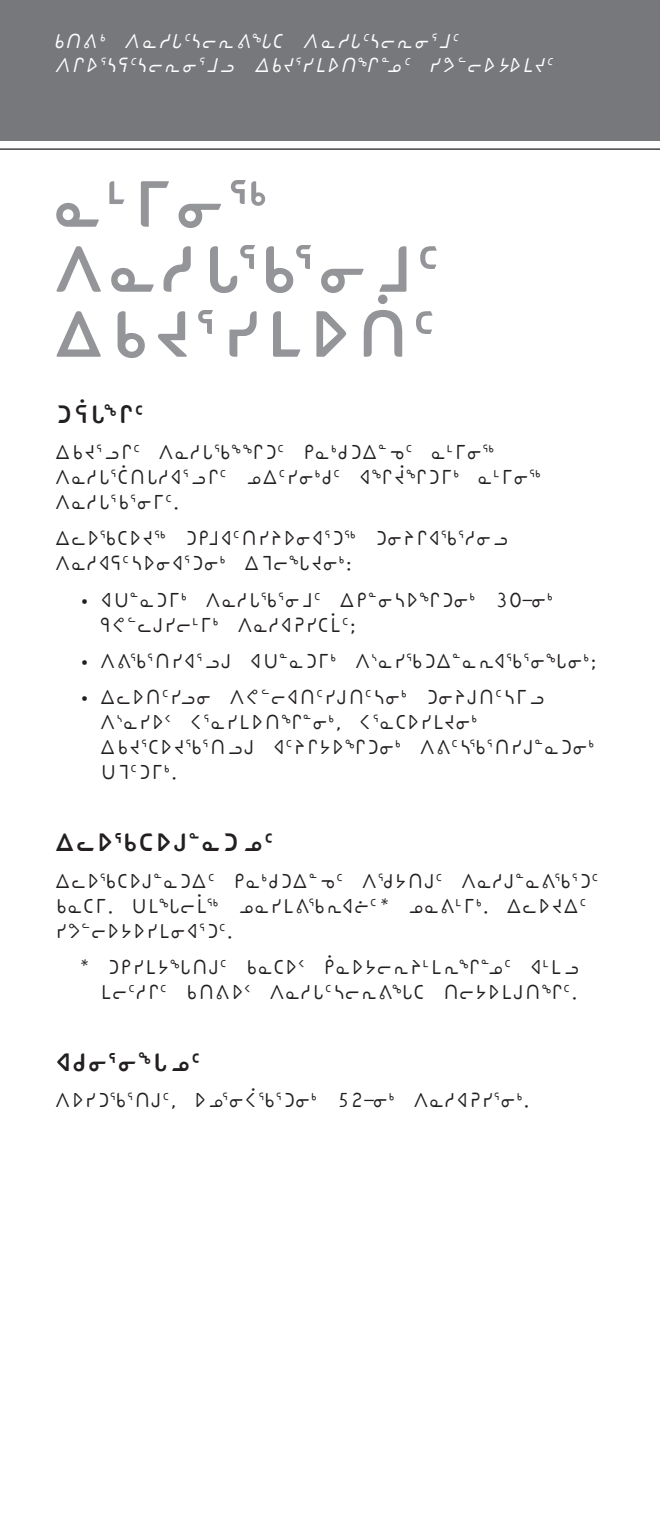
<style>
.page{position:relative;width:660px;height:1530px;background:#fff}
.page>*{position:absolute;margin:0;border:0;box-sizing:border-box;transform-origin:0 0}
._01-title1-i{font:700 65px/65px "Ai Pai Nunavik";color:#939598}
._01-title2-i{font:700 25px "Ai Pai Nunavik";color:#231f20}
._03-bullet-i{font:20px/25px "Ai Pai Nunavik";color:#231f20}
._03-body-i{font:20px/25px "Ai Pai Nunavik";color:#231f20}
._00-tagtop-i{font:italic 20px/24px "Ai Pai Nunavik";color:#fff}
.s1{font-family:"Ai Pai Nuna SP"}
</style>
<div class="page">
<div style="left:0;top:0;width:660px;height:141px;background:#76787b"></div>
<hr style="left:0;top:148px;width:660px;height:2px;background:#231f20">
<p class="_00-tagtop-i" style="left:56px;top:30px;width:501px">VT[4 WNHZ5NOE[ZB WNHZ5NOEI3J5<br>WQS3NC5NOEI3JL WVJ3YMSTQ8K5 YK9OS<span class="s1">I</span>SMJ5</p>
<p class="_01-title1-i" style="left:56px;top:172px;width:392px">N7UI6<br>WNHZC3IJ5<br>WVJ3YMS†5</p>
<p class="_01-title2-i" style="left:56px;top:399px;width:92px">GÇZQ5</p>
<p class="_03-body-i" style="left:56px;top:440px;width:488px">WVJ3LQ5 WNHZC1QG5 RN4FGW8Â5 N7UI6<br>WNHZ3ÌTZHX3LQ5 KW5YI4F5 XQÔQGU4 N7UI6<br>WNHZ3V3IU5.</p>
<p class="_03-body-i" style="left:56px;top:526px;width:455px">WMSCBSJ6 GRJX5TYPSIX3G6 GIPQXC3HIL<br>WNHXC5NSIX3GI4 WÀOZJI4:</p>
<p class="_03-bullet-i" style="left:101px;top:588px;width:455px;text-indent:-22px">« XÖ8NGU4 WNHZC3IJ5 WR8INSQGI4 #)–I4<br>Ü?9MAYO7U4 WNHXDYBΜ5;</p>
<p class="_03-bullet-i" style="left:79px;top:649px;width:520px">« W[C3TYX3LA XÖ8NGU4 W+NYCGW8NEXC3IZI4;</p>
<p class="_03-bullet-i" style="left:101px;top:685px;width:497px;text-indent:-22px">« WMST5YLI W?9OXT5YAT5NI4 GIPAT5NUL<br>W+NYS2 X3NYMSTQ8I4, X3NBSYMJI4<br>WVJ3BSJC3TLA X5PQ<span class="s1">I</span>SQGI4 W[5NC3TYA8NGI4<br>ÖÀ5GU4.</p>
<p class="_01-title2-i" style="left:56px;top:828px;width:221px">WMSCBSA8NGK5</p>
<p class="_03-body-i" style="left:56px;top:869px;width:546px">WMSCBSA8NGW5 RN4FGW8Â5 WD<span class="s1">I</span>TA5 WNHA8N[C3G5<br>VNBU. ÖMZOΜ6 KNYM[CEXØ5• KN[7U4. WMSJW5<br>YK9OS<span class="s1">I</span>SYMIX3G5.</p>
<p class="_03-bullet-i" style="left:79px;top:955px;width:504px;text-align:right">• GRYM<span class="s1">I</span>ZTA5 VNBS2 ®NS<span class="s1">I</span>OEP7MEQ8K5 X7ML<br>MO5HQ5 VT[S2 WNHZ5NOE[ZB TO<span class="s1">I</span>SMATQ5.</p>
<p class="_01-title2-i" style="left:56px;top:1047px;width:148px">XFI3IZK5</p>
<p class="_03-body-i" style="left:56px;top:1088px;width:476px">WSYGC3TA5, SK3IÙC3GI4 %@–I4 WNHXDY3I4.</p>
</div>
